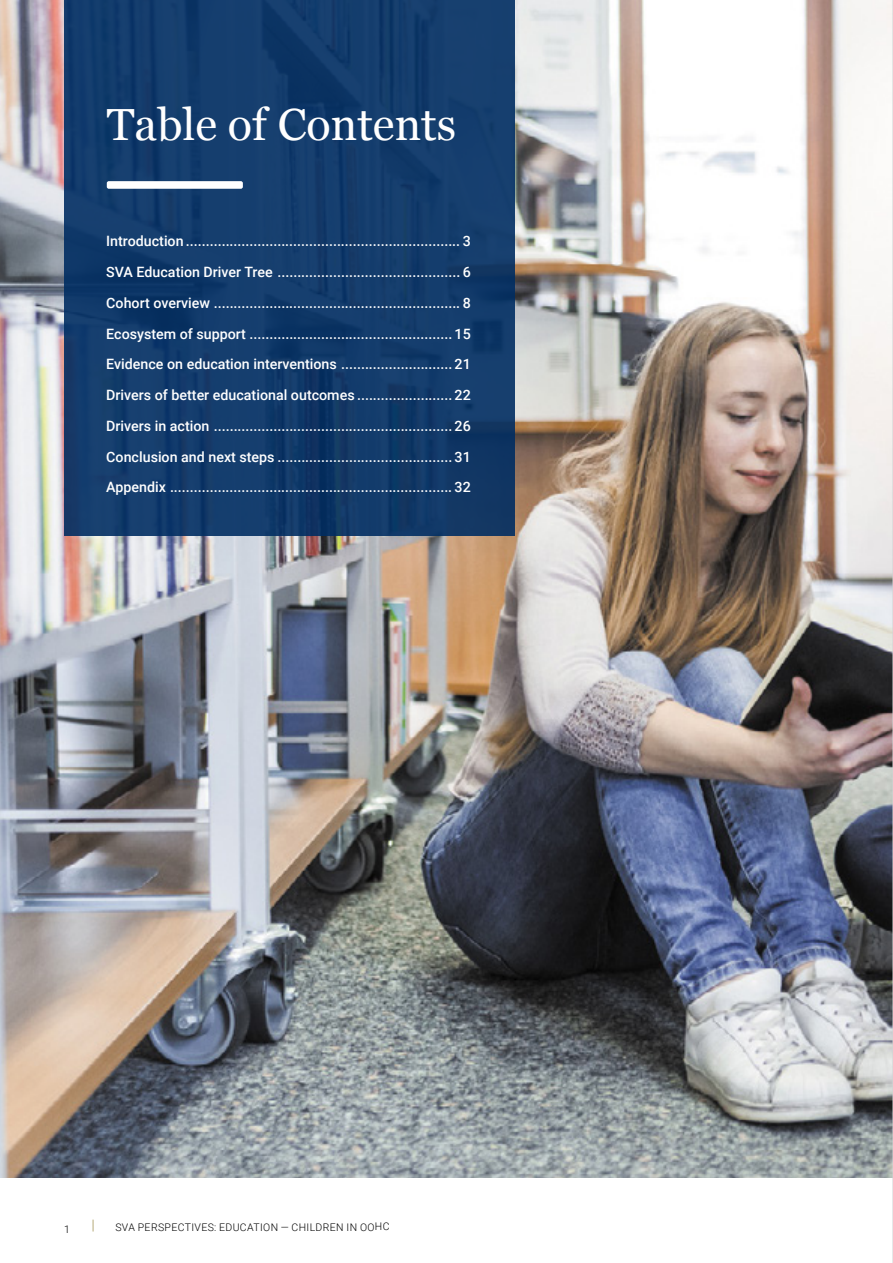
<style>
.page{position:relative;width:893px;height:1263px;background:#fff}
.page>*{position:absolute;margin:0;border:0;box-sizing:border-box;transform-origin:0 0}
.t1{font:45px "Georgia";color:#fff}
.t2{font:500 14.25px/30.8px "Roboto";color:#fff;text-align:justify}
.t3{font:300 10.5px "Roboto";letter-spacing:.035em;color:#000}
</style>
<div class="page">
<img style="left:0;top:0;width:892px;height:1178px">
<svg style="left:93px;top:1219px;width:1px;height:12px"></svg>
<div style="left:64px;top:0;width:450px;height:536px;background:#143d6d"></div>
<div style="left:107px;top:181px;width:136px;height:8px;background:#fff;border-radius:2px"></div>
<hr style="left:892px;top:0;width:1px;height:1263px;background:#d1d3d4">
<h1 class="t1" style="left:107px;top:92px;width:351px">Table of Contents</h1>
<p class="t2" style="left:106px;top:225px;width:366px">Introduction ..................................................................... 3<br>SVA Education Driver Tree .............................................. 6<br>Cohort overview .............................................................. 8<br>Ecosystem of support ................................................... 15<br>Evidence on education interventions ............................ 21<br>Drivers of better educational outcomes ........................ 22<br>Drivers in action ............................................................ 26<br>Conclusion and next steps ............................................ 31<br>Appendix ....................................................................... 32</p>
<p class="t3" style="left:64px;top:1222px;width:7px">1</p>
<p class="t3" style="left:115px;top:1219px;width:276px">SVA PERSPECTIVES: EDUCATION — CHILDREN IN OOHC</p>
</div>
